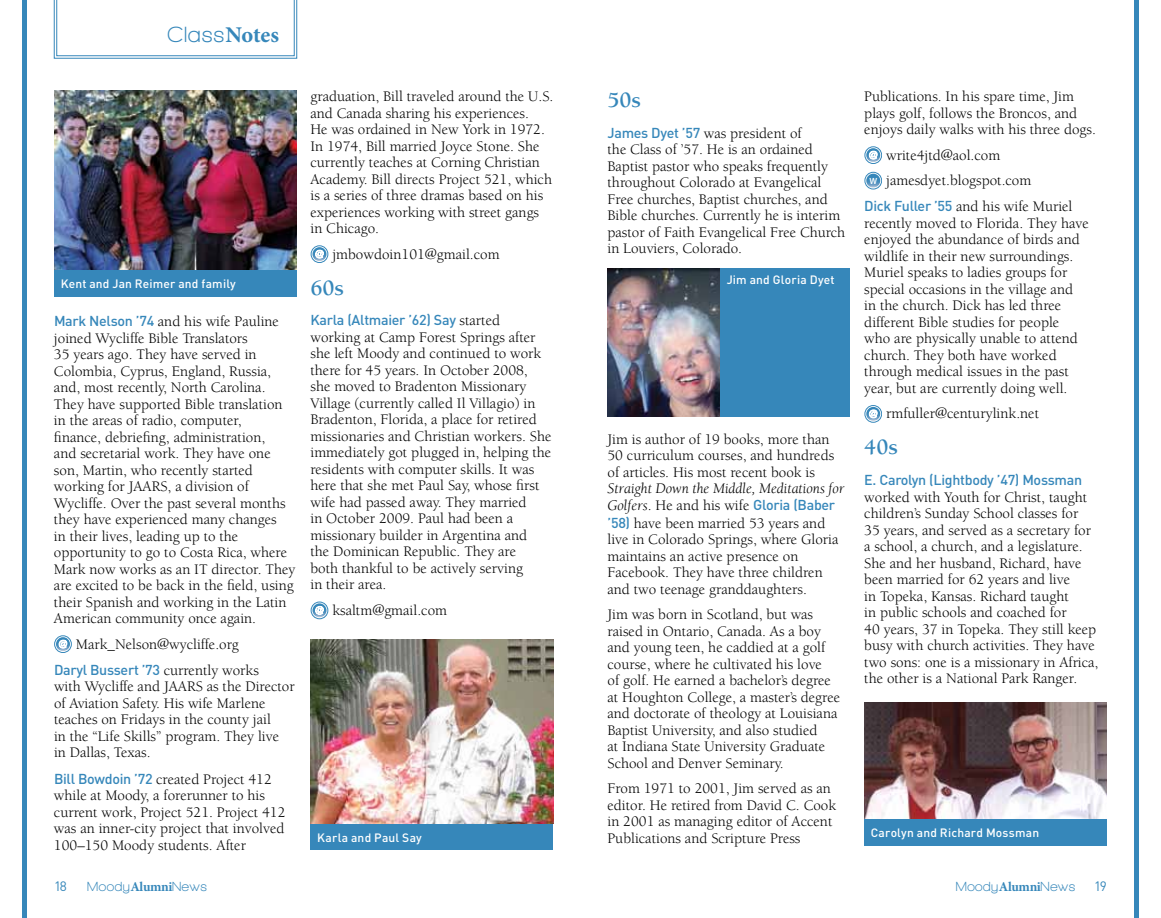
<style>
.page{position:relative;width:1161px;height:918px;background:#fff}
.page>*{position:absolute;margin:0;border:0;box-sizing:border-box;transform-origin:0 0}
.t1{font:700 22.5px "Walkway";letter-spacing:.04em;color:#3687ba}
.t2{font:700 22.5px "Berkeley";color:#3687ba}
.t3{font:15px/16.5px "Berkeley";color:#000}
.t4{font:500 14.25px "DINOT";letter-spacing:-.02em;color:#3687ba}
.t5{font:700 13.5px "Walkway";letter-spacing:.04em;color:#3687ba}
.t6{font:13.5px "DINOT";color:#3687ba}
.t7{font:500 12px "DINOT";letter-spacing:.015em;color:#fff}
.s1{font-family:"Minion Pro"}
.s2{font-family:"Berkeley";font-weight:400;font-size:15px;color:#000}
.s3{font-family:"DINOT";font-weight:500;font-size:14.25px;color:#3687ba}
.s4{font-style:italic}
.s5{font-family:"Myriad Pro";font-weight:600;font-size:9px;color:#fff}
</style>
<div class="page">
<svg style="left:54px;top:0;width:243px;height:59px"></svg>
<div style="left:22px;top:0;width:5px;height:918px;background:#3687ba"></div>
<hr style="left:1134px;top:0;width:4px;height:918px;background:#3687ba">
<svg style="left:56px;top:637px;width:14px;height:14px"></svg>
<svg style="left:59px;top:640px;width:8px;height:8px"></svg>
<div style="left:54px;top:635px;width:18px;height:18px;border:1px solid #3687ba;border-radius:50%"></div>
<svg style="left:313px;top:247px;width:13px;height:14px"></svg>
<svg style="left:315px;top:250px;width:9px;height:8px"></svg>
<div style="left:311px;top:245px;width:17px;height:18px;border:1px solid #3687ba;border-radius:50%"></div>
<svg style="left:313px;top:603px;width:13px;height:14px"></svg>
<svg style="left:315px;top:606px;width:9px;height:9px"></svg>
<div style="left:311px;top:602px;width:17px;height:17px;border:1px solid #3687ba;border-radius:50%"></div>
<svg style="left:866px;top:148px;width:14px;height:14px"></svg>
<svg style="left:869px;top:151px;width:8px;height:8px"></svg>
<div style="left:865px;top:146px;width:17px;height:18px;border:1px solid #3687ba;border-radius:50%"></div>
<svg style="left:866px;top:174px;width:14px;height:14px"></svg>
<div style="left:865px;top:172px;width:17px;height:17px;border:1px solid #3687ba;border-radius:50%"></div>
<svg style="left:866px;top:407px;width:14px;height:14px"></svg>
<svg style="left:869px;top:410px;width:8px;height:8px"></svg>
<div style="left:865px;top:405px;width:17px;height:18px;border:1px solid #3687ba;border-radius:50%"></div>
<div style="left:310px;top:824px;width:244px;height:26px;background:#3687ba"></div>
<img style="left:310px;top:639px;width:244px;height:185px">
<div style="left:608px;top:268px;width:242px;height:149px;background:#3687ba"></div>
<img style="left:608px;top:268px;width:112px;height:149px">
<div style="left:54px;top:270px;width:243px;height:27px;background:#3687ba"></div>
<img style="left:54px;top:90px;width:243px;height:180px">
<div style="left:864px;top:819px;width:243px;height:27px;background:#3687ba"></div>
<img style="left:864px;top:702px;width:243px;height:117px">
<h1 class="t1" style="left:167px;top:22px;width:113px">Class<span class="s1">Notes</span></h1>
<p class="t3" style="left:310px;top:89px;width:244px">graduation, Bill traveled around the U.S. and Canada sharing his experiences.<br>He was ordained in New York in 1972.<br>In 1974, Bill married Joyce Stone. She currently teaches at Corning Christian Academy. Bill directs Project 521, which is a series of three dramas based on his experiences working with street gangs in Chicago.</p>
<p class="t3" style="left:332px;top:246px;width:169px">jmbowdoin101@gmail.com</p>
<h1 class="t2" style="left:310px;top:276px;width:35px">60s</h1>
<p class="t4" style="left:310px;top:311px;width:191px">Karla (Altmaier ’62) Say <span class="s2">started</span></p>
<p class="t3" style="left:311px;top:329px;width:243px">working at Camp Forest Springs after she left Moody and continued to work there for 45 years. In October 2008, she moved to Bradenton Missionary Village (currently called Il Villagio) in Bradenton, Florida, a place for retired missionaries and Christian workers. She immediately got plugged in, helping the residents with computer skills. It was here that she met Paul Say, whose first wife had passed away. They married<br>in October 2009. Paul had been a missionary builder in Argentina and<br>the Dominican Republic. They are<br>both thankful to be actively serving<br>in their area.</p>
<p class="t3" style="left:332px;top:602px;width:116px">ksaltm@gmail.com</p>
<h1 class="t2" style="left:608px;top:88px;width:35px">50s</h1>
<p class="t3" style="left:608px;top:125px;width:239px"><span class="s3">James Dyet ’57</span> was president of<br>the Class of ’57. He is an ordained Baptist pastor who speaks frequently throughout Colorado at Evangelical Free churches, Baptist churches, and Bible churches. Currently he is interim pastor of Faith Evangelical Free Church in Louviers, Colorado.</p>
<p class="t7" style="left:61px;top:276px;width:177px">Kent and Jan Reimer and family</p>
<p class="t7" style="left:727px;top:272px;width:109px">Jim and Gloria Dyet</p>
<p class="t3" style="left:54px;top:314px;width:243px"><span class="s3">Mark Nelson ’74</span> and his wife Pauline joined Wycliffe Bible Translators<br>35 years ago. They have served in Colombia, Cyprus, England, Russia, and, most recently, North Carolina.<br>They have supported Bible translation in the areas of radio, computer,<br>finance, debriefing, administration,<br>and secretarial work. They have one son, Martin, who recently started working for JAARS, a division of Wycliffe. Over the past several months they have experienced many changes<br>in their lives, leading up to the opportunity to go to Costa Rica, where Mark now works as an IT director. They are excited to be back in the field, using their Spanish and working in the Latin American community once again.</p>
<p class="t3" style="left:76px;top:636px;width:164px">Mark_Nelson@wycliffe.org</p>
<p class="t4" style="left:54px;top:660px;width:206px">Daryl Bussert ’73 <span class="s2">currently works</span></p>
<p class="t3" style="left:54px;top:679px;width:242px">with Wycliffe and JAARS as the Director of Aviation Safety. His wife Marlene teaches on Fridays in the county jail<br>in the “Life Skills” program. They live in Dallas, Texas.</p>
<p class="t3" style="left:54px;top:771px;width:233px"><span class="s3">Bill Bowdoin ’72</span> created Project 412 while at Moody, a forerunner to his current work, Project 521. Project 412 was an inner-city project that involved 100–150 Moody students. After</p>
<p class="t3" style="left:608px;top:431px;width:228px">Jim is author of 19 books, more than<br>50 curriculum courses, and hundreds of articles. His most recent book is</p>
<p class="t3" style="left:608px;top:480px;width:238px"><span class="s4">Straight Down the Middle, Meditations for Golfers</span>. He and his wife <span class="s3">Gloria (Baber ’58)</span> have been married 53 years and live in Colorado Springs, where Gloria maintains an active presence on Facebook. They have three children and two teenage granddaughters.</p>
<p class="t3" style="left:608px;top:606px;width:234px">Jim was born in Scotland, but was raised in Ontario, Canada. As a boy and young teen, he caddied at a golf course, where he cultivated his love<br>of golf. He earned a bachelor’s degree at Houghton College, a master’s degree and doctorate of theology at Louisiana Baptist University, and also studied<br>at Indiana State University Graduate School and Denver Seminary.</p>
<p class="t3" style="left:608px;top:780px;width:230px">From 1971 to 2001, Jim served as an editor. He retired from David C. Cook in 2001 as managing editor of Accent Publications and Scripture Press</p>
<p class="t7" style="left:317px;top:829px;width:106px">Karla and Paul Say</p>
<p class="t3" style="left:864px;top:89px;width:233px">Publications. In his spare time, Jim plays golf, follows the Broncos, and enjoys daily walks with his three dogs.</p>
<p class="t3" style="left:886px;top:147px;width:116px">write4jtd@aol.com</p>
<p class="t3" style="left:869px;top:173px;width:163px"><span class="s5">W</span> jamesdyet.blogspot.com</p>
<p class="t3" style="left:864px;top:199px;width:210px"><span class="s3">Dick Fuller ’55</span> and his wife Muriel</p>
<p class="t3" style="left:864px;top:215px;width:226px">recently moved to Florida. They have enjoyed the abundance of birds and wildlife in their new surroundings.<br>Muriel speaks to ladies groups for special occasions in the village and<br>in the church. Dick has led three different Bible studies for people who are physically unable to attend church. They both have worked through medical issues in the past year, but are currently doing well.</p>
<p class="t3" style="left:886px;top:406px;width:154px">rmfuller@centurylink.net</p>
<h1 class="t2" style="left:864px;top:435px;width:35px">40s</h1>
<p class="t4" style="left:864px;top:470px;width:219px">E. Carolyn (Lightbody ’47) Mossman</p>
<p class="t3" style="left:864px;top:489px;width:236px">worked with Youth for Christ, taught children’s Sunday School classes for<br>35 years, and served as a secretary for a school, a church, and a legislature.<br>She and her husband, Richard, have been married for 62 years and live<br>in Topeka, Kansas. Richard taught<br>in public schools and coached for<br>40 years, 37 in Topeka. They still keep busy with church activities. They have two sons: one is a missionary in Africa, the other is a National Park Ranger.</p>
<p class="t7" style="left:871px;top:825px;width:170px">Carolyn and Richard Mossman</p>
<p class="t6" style="left:54px;top:877px;width:14px">18</p>
<p class="t5" style="left:87px;top:879px;width:121px">Moody<span class="s1">Alumni</span>News</p>
<p class="t5" style="left:956px;top:879px;width:121px">Moody<span class="s1">Alumni</span>News</p>
<p class="t6" style="left:1094px;top:877px;width:14px">19</p>
</div>
